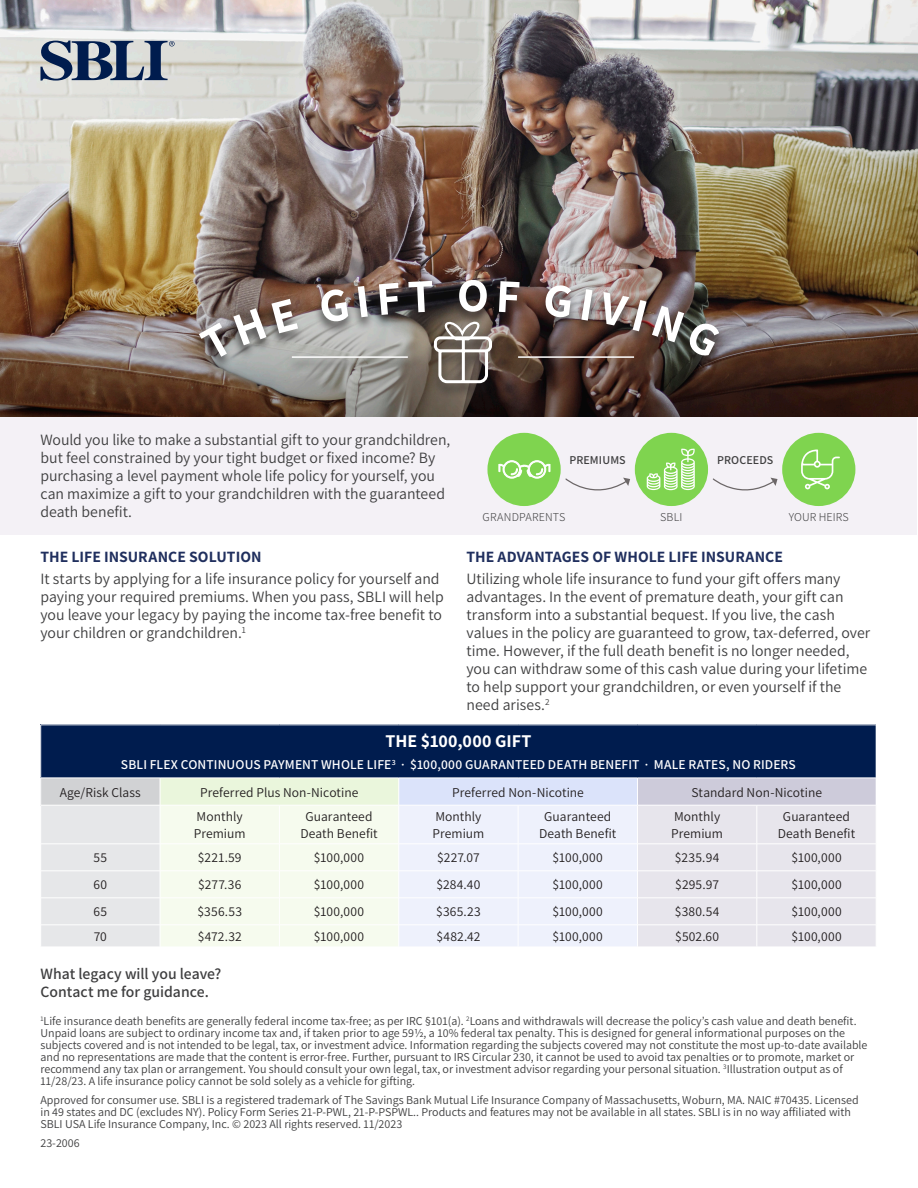
<style>
.page{position:relative;width:918px;height:1188px;background:#fff}
.page>*{position:absolute;margin:0;border:0;box-sizing:border-box;transform-origin:0 0}
.table_body{font:700 18px "Assistant";color:#fff}
.Body_Regular{font:15.75px/18px "Assistant";color:#3e3e3f}
.Body_header{font:700 15.75px "Assistant";color:#202f5e}
.Body_Regular-2{font:600 15.75px/18px "Assistant";color:#3e3e3f}
.table_body-2{font:13.5px/16.5px "Assistant";letter-spacing:.005em;color:#231f20}
.table_body-3{font:600 13.5px "Assistant";letter-spacing:.005em;color:#fff}
.t1{font:12px/12px "Assistant";color:#3e3e3f}
.Body_Regular-3{font:300 12px "Assistant";letter-spacing:.01em;color:#3e3e3f}
.Body_Regular-4{font:600 12px "Assistant";letter-spacing:.01em;color:#3e3e3f}
</style>
<div class="page">
<div style="left:1px;top:417px;width:916px;height:117px;background:#f4f1f6"></div>
<img style="left:0;top:0;width:918px;height:417px">
<svg style="left:40px;top:41px;width:135px;height:40px;background:#778497"></svg>
<div style="left:192px;top:279px;width:534px;height:119px;background:#231f20;opacity:.75"></div>
<svg style="left:199px;top:323px;width:28px;height:34px"></svg>
<svg style="left:233px;top:299px;width:65px;height:46px"></svg>
<svg style="left:320px;top:289px;width:28px;height:33px"></svg>
<svg style="left:358px;top:286px;width:10px;height:31px"></svg>
<svg style="left:379px;top:283px;width:19px;height:32px"></svg>
<svg style="left:408px;top:281px;width:24px;height:31px"></svg>
<svg style="left:459px;top:280px;width:28px;height:32px"></svg>
<svg style="left:499px;top:281px;width:21px;height:31px"></svg>
<svg style="left:545px;top:285px;width:26px;height:33px"></svg>
<svg style="left:581px;top:289px;width:12px;height:32px"></svg>
<img style="left:603px;top:292px;width:116px;height:64px">
<svg style="left:432px;top:319px;width:62px;height:67px"></svg>
<hr style="left:292px;top:356px;width:116px;height:2px;background:#fff">
<hr style="left:518px;top:356px;width:116px;height:2px;background:#fff">
<div style="left:41px;top:725px;width:835px;height:53px;background:#001c4e"></div>
<hr style="left:40px;top:725px;width:120px;height:1px;background:#fff">
<hr style="left:160px;top:725px;width:119px;height:1px;background:#fff">
<hr style="left:279px;top:725px;width:120px;height:1px;background:#fff">
<hr style="left:399px;top:725px;width:119px;height:1px;background:#fff">
<hr style="left:518px;top:725px;width:119px;height:1px;background:#fff">
<hr style="left:637px;top:725px;width:120px;height:1px;background:#fff">
<hr style="left:757px;top:725px;width:119px;height:1px;background:#fff">
<svg style="left:40px;top:778px;width:836px;height:169px;background:#eaedef"></svg>
<div style="left:487px;top:433px;width:74px;height:73px;background:#7fd44f;border-radius:50%"></div>
<svg style="left:499px;top:460px;width:51px;height:18px"></svg>
<div style="left:635px;top:433px;width:73px;height:73px;background:#7fd44f;border-radius:50%"></div>
<svg style="left:647px;top:448px;width:48px;height:42px"></svg>
<div style="left:782px;top:433px;width:73px;height:73px;background:#7fd44f;border-radius:50%"></div>
<svg style="left:801px;top:449px;width:39px;height:40px"></svg>
<svg style="left:565px;top:478px;width:65px;height:13px"></svg>
<svg style="left:712px;top:478px;width:66px;height:13px"></svg>
<p class="Body_Regular" style="left:40px;top:430px;width:411px">Would you like to make a substantial gift to your grandchildren, but feel constrained by your tight budget or fixed income? By purchasing a level payment whole life policy for yourself, you can maximize a gift to your grandchildren with the guaranteed death benefit.</p>
<p class="Body_header" style="left:40px;top:546px;width:223px">THE LIFE INSURANCE SOLUTION</p>
<p class="Body_Regular" style="left:40px;top:569px;width:405px">It starts by applying for a life insurance policy for yourself and paying your required premiums. When you pass, SBLI will help you leave your legacy by paying the income tax-free benefit to your children or grandchildren.<sup>1</sup></p>
<p class="Body_Regular-4" style="left:569px;top:452px;width:58px">PREMIUMS</p>
<p class="Body_Regular-4" style="left:717px;top:452px;width:58px">PROCEEDS</p>
<p class="Body_Regular-3" style="left:483px;top:509px;width:84px">GRANDPARENTS</p>
<p class="Body_Regular-3" style="left:660px;top:509px;width:24px">SBLI</p>
<p class="Body_Regular-3" style="left:789px;top:509px;width:62px">YOUR HEIRS</p>
<p class="Body_header" style="left:467px;top:546px;width:318px">THE ADVANTAGES OF WHOLE LIFE INSURANCE</p>
<p class="Body_Regular" style="left:467px;top:569px;width:405px">Utilizing whole life insurance to fund your gift offers many advantages. In the event of premature death, your gift can transform into a substantial bequest. If you live, the cash values in the policy are guaranteed to grow, tax-deferred, over time. However, if the full death benefit is no longer needed, you can withdraw some of this cash value during your lifetime to help support your grandchildren, or even yourself if the need arises.<sup>2</sup></p>
<p class="table_body" style="left:386px;top:729px;width:147px">THE $100,000 GIFT</p>
<p class="table_body-3" style="left:121px;top:755px;width:677px">SBLI FLEX CONTINUOUS PAYMENT WHOLE LIFE<sup>3</sup> · $100,000 GUARANTEED DEATH BENEFIT · MALE RATES, NO RIDERS</p>
<p class="table_body-2" style="left:60px;top:783px;width:83px">Age/Risk Class</p>
<p class="table_body-2" style="left:200px;top:783px;width:160px">Preferred Plus Non-Nicotine</p>
<p class="table_body-2" style="left:452px;top:783px;width:133px">Preferred Non-Nicotine</p>
<p class="table_body-2" style="left:692px;top:783px;width:132px">Standard Non-Nicotine</p>
<p class="table_body-2" style="left:194px;top:808px;width:53px">Monthly<br>Premium</p>
<p class="table_body-2" style="left:300px;top:808px;width:79px;text-align:center">Guaranteed<br>Death Benefit</p>
<p class="table_body-2" style="left:433px;top:808px;width:53px">Monthly<br>Premium</p>
<p class="table_body-2" style="left:539px;top:808px;width:79px;text-align:center">Guaranteed<br>Death Benefit</p>
<p class="table_body-2" style="left:671px;top:808px;width:53px">Monthly<br>Premium</p>
<p class="table_body-2" style="left:778px;top:808px;width:79px;text-align:center">Guaranteed<br>Death Benefit</p>
<p class="table_body-2" style="left:94px;top:849px;width:15px">55</p>
<p class="table_body-2" style="left:198px;top:849px;width:45px">$221.59</p>
<p class="table_body-2" style="left:314px;top:849px;width:52px">$100,000</p>
<p class="table_body-2" style="left:437px;top:849px;width:44px">$227.07</p>
<p class="table_body-2" style="left:553px;top:849px;width:52px">$100,000</p>
<p class="table_body-2" style="left:675px;top:849px;width:46px">$235.94</p>
<p class="table_body-2" style="left:791px;top:849px;width:52px">$100,000</p>
<p class="table_body-2" style="left:94px;top:876px;width:15px">60</p>
<p class="table_body-2" style="left:198px;top:876px;width:45px">$277.36</p>
<p class="table_body-2" style="left:314px;top:876px;width:52px">$100,000</p>
<p class="table_body-2" style="left:436px;top:876px;width:46px">$284.40</p>
<p class="table_body-2" style="left:553px;top:876px;width:52px">$100,000</p>
<p class="table_body-2" style="left:675px;top:876px;width:45px">$295.97</p>
<p class="table_body-2" style="left:791px;top:876px;width:52px">$100,000</p>
<p class="table_body-2" style="left:94px;top:903px;width:15px">65</p>
<p class="table_body-2" style="left:197px;top:903px;width:46px">$356.53</p>
<p class="table_body-2" style="left:314px;top:903px;width:52px">$100,000</p>
<p class="table_body-2" style="left:436px;top:903px;width:46px">$365.23</p>
<p class="table_body-2" style="left:553px;top:903px;width:52px">$100,000</p>
<p class="table_body-2" style="left:675px;top:903px;width:46px">$380.54</p>
<p class="table_body-2" style="left:791px;top:903px;width:52px">$100,000</p>
<p class="table_body-2" style="left:94px;top:928px;width:15px">70</p>
<p class="table_body-2" style="left:198px;top:928px;width:46px">$472.32</p>
<p class="table_body-2" style="left:314px;top:928px;width:52px">$100,000</p>
<p class="table_body-2" style="left:436px;top:928px;width:45px">$482.42</p>
<p class="table_body-2" style="left:553px;top:928px;width:52px">$100,000</p>
<p class="table_body-2" style="left:675px;top:928px;width:45px">$502.60</p>
<p class="table_body-2" style="left:791px;top:928px;width:52px">$100,000</p>
<p class="Body_Regular-2" style="left:40px;top:964px;width:183px">What legacy will you leave?<br>Contact me for guidance.</p>
<p class="t1" style="left:40px;top:1015px;width:829px"><sup>1</sup>Life insurance death benefits are generally federal income tax-free; as per IRC §101(a). <sup>2</sup>Loans and withdrawals will decrease the policy’s cash value and death benefit.<br>Unpaid loans are subject to ordinary income tax and, if taken prior to age 59½, a 10% federal tax penalty. This is designed for general informational purposes on the subjects covered and is not intended to be legal, tax, or investment advice. Information regarding the subjects covered may not constitute the most up-to-date available and no representations are made that the content is error-free. Further, pursuant to IRS Circular 230, it cannot be used to avoid tax penalties or to promote, market or recommend any tax plan or arrangement. You should consult your own legal, tax, or investment advisor regarding your personal situation. <sup>3</sup>Illustration output as of 11/28/23. A life insurance policy cannot be sold solely as a vehicle for gifting.</p>
<p class="t1" style="left:40px;top:1094px;width:820px">Approved for consumer use. SBLI is a registered trademark of The Savings Bank Mutual Life Insurance Company of Massachusetts, Woburn, MA. NAIC #70435. Licensed in 49 states and DC (excludes NY). Policy Form Series 21-P-PWL, 21-P-PSPWL.. Products and features may not be available in all states. SBLI is in no way affiliated with<br>SBLI USA Life Insurance Company, Inc. © 2023 All rights reserved. 11/2023</p>
<p class="t1" style="left:40px;top:1136px;width:41px">23-2006</p>
</div>
